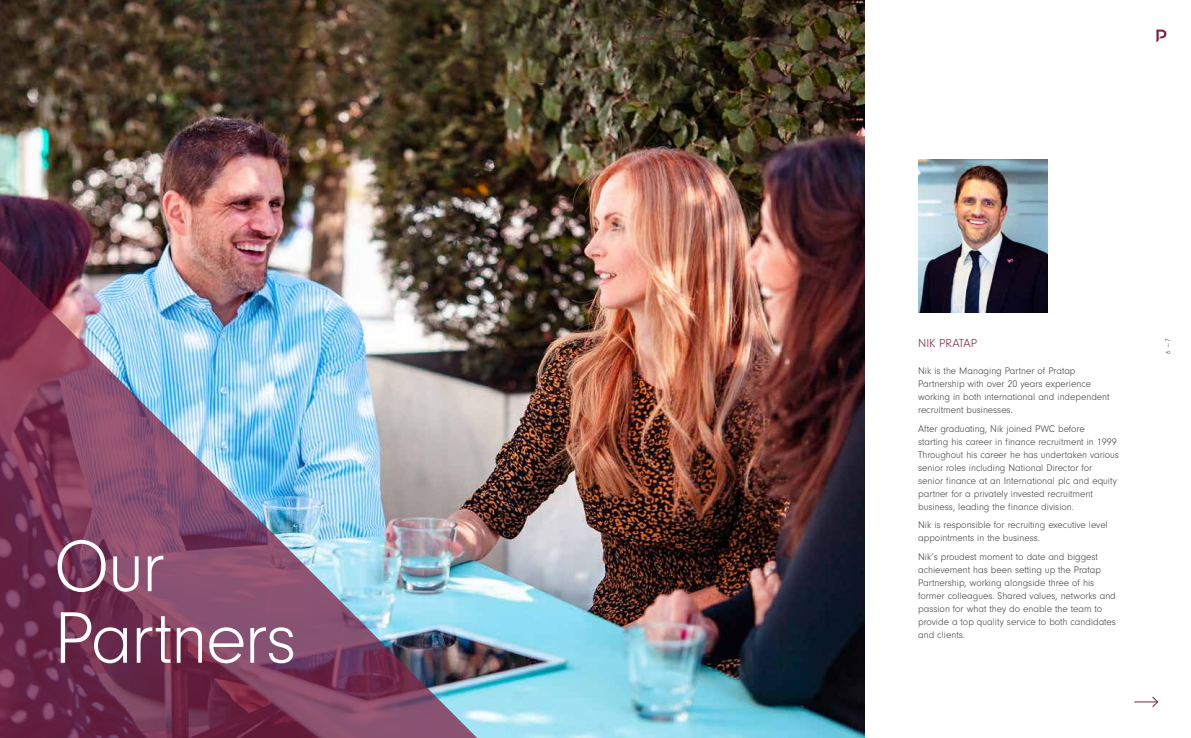
<style>
.page{position:relative;width:1191px;height:738px;background:#fff}
.page>*{position:absolute;margin:0;border:0;box-sizing:border-box;transform-origin:0 0}
.t1{font:300 75.5px/71.5px "Neuzeit Gro";letter-spacing:-.03em;color:#fff}
.t2{font:300 12.1px "Neuzeit Gro";color:#802246}
.t3{font:300 10px/12.9px "Neuzeit Gro";color:#3c3c3b}
.t4{font:300 7px "Neuzeit Gro";color:#3c3c3b}
.s1{color:#802246}
</style>
<div class="page">
<img style="left:0;top:0;width:864px;height:737px">
<img style="left:0;top:251px;width:486px;height:486px">
<img style="left:918px;top:160px;width:129px;height:152px">
<svg style="left:1134px;top:696px;width:24px;height:11px"></svg>
<svg style="left:1156px;top:30px;width:10px;height:12px"></svg>
<h1 class="t1" style="left:54px;top:532px;width:244px">Our<br>Partners</h1>
<p class="t2" style="left:918px;top:336px;width:60px">NIK PRATAP</p>
<p class="t3" style="left:918px;top:364px;width:193px">Nik is the Managing Partner of Pratap Partnership with over 20 years experience working in both international and independent recruitment businesses.</p>
<p class="t3" style="left:918px;top:422px;width:202px">After graduating, Nik joined PWC before<br>starting his career in finance recruitment in 1999<br>Throughout his career he has undertaken various senior roles including National Director for senior finance at an International plc and equity partner for a privately invested recruitment business, leading the finance division.</p>
<p class="t3" style="left:918px;top:518px;width:191px">Nik is responsible for recruiting executive level appointments in the business.</p>
<p class="t3" style="left:918px;top:550px;width:199px">Nik’s proudest moment to date and biggest achievement has been setting up the Pratap Partnership, working alongside three of his former colleagues. Shared values, networks and passion for what they do enable the team to provide a top quality service to both candidates and clients.</p>
<p class="t4" style="left:1164px;top:353px;width:17px;rotate:-90deg">6 <span class="s1">––</span> 7</p>
</div>
